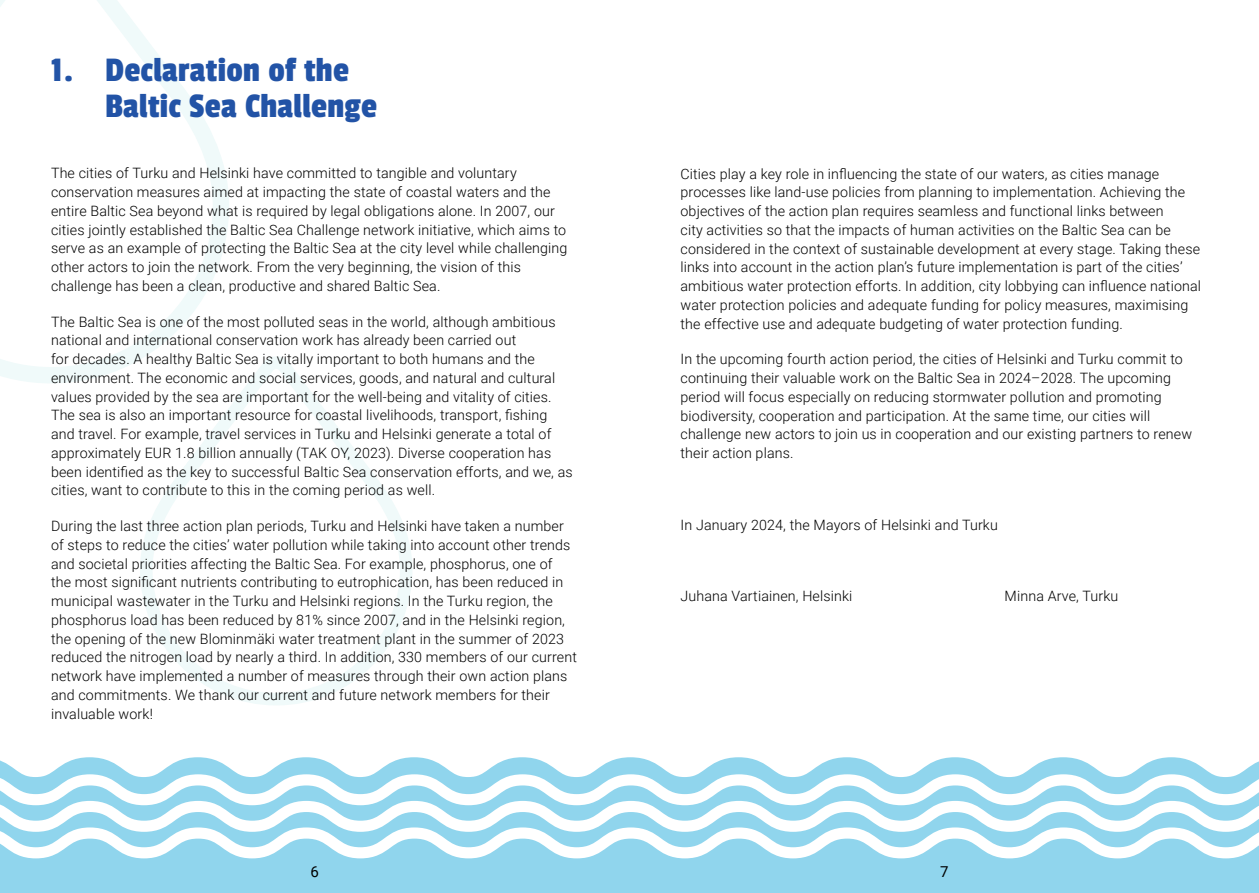
<style>
.page{position:relative;width:1259px;height:893px;background:#fff}
.page>*{position:absolute;margin:0;border:0;box-sizing:border-box;transform-origin:0 0}
.Otsikko_H1{font:36px/36px "Passion One";letter-spacing:.01em;color:#2253a6}
.t1{font:15px "Roboto";color:#000}
.Leipis_light{font:300 14.25px/18.8px "Roboto";letter-spacing:.01em;color:#000}
</style>
<div class="page">
<svg style="left:0;top:137px;width:229px;height:246px"></svg>
<svg style="left:0;top:0;width:213px;height:367px"></svg>
<svg style="left:127px;top:349px;width:285px;height:356px"></svg>
<svg style="left:153px;top:368px;width:247px;height:325px"></svg>
<svg style="left:0;top:757px;width:1259px;height:12px"></svg>
<div style="left:0;top:778px;width:1259px;height:115px;background:#90d5ed"></div>
<svg style="left:0;top:769px;width:1259px;height:90px"></svg>
<h1 class="Otsikko_H1" style="left:105px;top:52px;width:273px;text-indent:-54px">1. Declaration of the<br>Baltic Sea Challenge</h1>
<p class="Leipis_light" style="left:51px;top:163px;width:518px">The cities of Turku and Helsinki have committed to tangible and voluntary conservation measures aimed at impacting the state of coastal waters and the entire Baltic Sea beyond what is required by legal obligations alone. In 2007, our cities jointly established the Baltic Sea Challenge network initiative, which aims to serve as an example of protecting the Baltic Sea at the city level while challenging other actors to join the network. From the very beginning, the vision of this challenge has been a clean, productive and shared Baltic Sea.</p>
<p class="Leipis_light" style="left:51px;top:312px;width:523px">The Baltic Sea is one of the most polluted seas in the world, although ambitious national and international conservation work has already been carried out<br>for decades. A healthy Baltic Sea is vitally important to both humans and the environment. The economic and social services, goods, and natural and cultural values provided by the sea are important for the well-being and vitality of cities.<br>The sea is also an important resource for coastal livelihoods, transport, fishing and travel. For example, travel services in Turku and Helsinki generate a total of approximately EUR 1.8 billion annually (TAK OY, 2023). Diverse cooperation has been identified as the key to successful Baltic Sea conservation efforts, and we, as cities, want to contribute to this in the coming period as well.</p>
<p class="Leipis_light" style="left:51px;top:516px;width:527px">During the last three action plan periods, Turku and Helsinki have taken a number of steps to reduce the cities’ water pollution while taking into account other trends and societal priorities affecting the Baltic Sea. For example, phosphorus, one of<br>the most significant nutrients contributing to eutrophication, has been reduced in municipal wastewater in the Turku and Helsinki regions. In the Turku region, the phosphorus load has been reduced by 81% since 2007, and in the Helsinki region, the opening of the new Blominmäki water treatment plant in the summer of 2023 reduced the nitrogen load by nearly a third. In addition, 330 members of our current network have implemented a number of measures through their own action plans and commitments. We thank our current and future network members for their invaluable work!</p>
<p class="Leipis_light" style="left:680px;top:164px;width:522px">Cities play a key role in influencing the state of our waters, as cities manage processes like land-use policies from planning to implementation. Achieving the objectives of the action plan requires seamless and functional links between<br>city activities so that the impacts of human activities on the Baltic Sea can be considered in the context of sustainable development at every stage. Taking these links into account in the action plan’s future implementation is part of the cities’ ambitious water protection efforts. In addition, city lobbying can influence national water protection policies and adequate funding for policy measures, maximising the effective use and adequate budgeting of water protection funding.</p>
<p class="Leipis_light" style="left:680px;top:349px;width:513px">In the upcoming fourth action period, the cities of Helsinki and Turku commit to continuing their valuable work on the Baltic Sea in 2024–2028. The upcoming period will focus especially on reducing stormwater pollution and promoting biodiversity, cooperation and participation. At the same time, our cities will challenge new actors to join us in cooperation and our existing partners to renew their action plans.</p>
<p class="Leipis_light" style="left:680px;top:515px;width:319px">In January 2024, the Mayors of Helsinki and Turku</p>
<p class="Leipis_light" style="left:680px;top:586px;width:173px">Juhana Vartiainen, Helsinki</p>
<p class="Leipis_light" style="left:1004px;top:586px;width:115px">Minna Arve, Turku</p>
<p class="t1" style="left:310px;top:861px;width:10px">6</p>
<p class="t1" style="left:940px;top:861px;width:10px">7</p>
</div>
